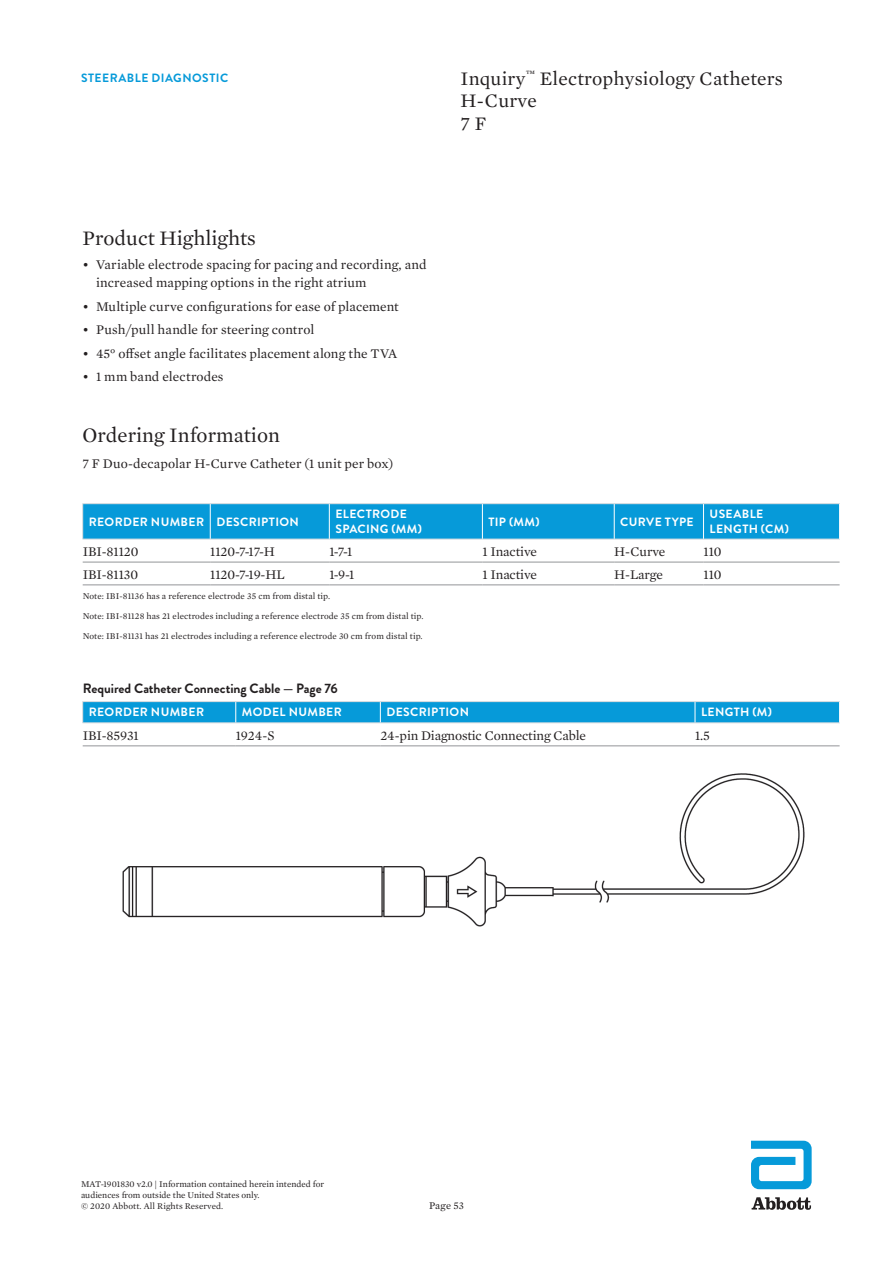
<style>
.page{position:relative;width:893px;height:1263px;background:#fff}
.page>*{position:absolute;margin:0;border:0;box-sizing:border-box;transform-origin:0 0}
.t1{font:21px "Mercury Text G1";color:#231f20}
.t2{font:19.5px/22.5px "Mercury Text G1";letter-spacing:.01em;color:#231f20}
.t3{font:13.5px/18px "Mercury Text G1";color:#231f20}
.t4{font:700 13.5px "Brandon Grotesque";color:#231f20}
.t5{font:700 12px/15px "Brandon Grotesque";letter-spacing:.03em;color:#fff}
.t6{font:700 12px "Brandon Grotesque";letter-spacing:.04em;color:#069ad9}
.t7{font:10.5px "Mercury Text G1";letter-spacing:.015em;color:#231f20}
.t8{font:9px/10.8px "Mercury Text G1";letter-spacing:.01em;color:#231f20}
</style>
<div class="page">
<svg style="left:751px;top:1141px;width:61px;height:48px"></svg>
<svg style="left:752px;top:1197px;width:59px;height:13px"></svg>
<img style="left:122px;top:773px;width:683px;height:154px">
<div style="left:83px;top:504px;width:756px;height:35px;background:#069ad9"></div>
<hr style="left:83px;top:562px;width:127px;height:1px;background:#939598">
<hr style="left:210px;top:562px;width:119px;height:1px;background:#939598">
<hr style="left:482px;top:562px;width:132px;height:1px;background:#939598">
<hr style="left:329px;top:562px;width:153px;height:1px;background:#939598">
<hr style="left:614px;top:562px;width:89px;height:1px;background:#939598">
<hr style="left:703px;top:562px;width:137px;height:1px;background:#939598">
<hr style="left:210px;top:504px;width:1px;height:35px;background:#fff">
<hr style="left:329px;top:504px;width:1px;height:35px;background:#fff">
<hr style="left:482px;top:504px;width:1px;height:35px;background:#fff">
<hr style="left:614px;top:504px;width:1px;height:35px;background:#fff">
<hr style="left:703px;top:504px;width:1px;height:35px;background:#fff">
<hr style="left:482px;top:585px;width:132px;height:1px;background:#939598">
<hr style="left:82px;top:503px;width:128px;height:1px;background:#dcdddf">
<hr style="left:82px;top:504px;width:1px;height:35px;background:#dcdddf">
<hr style="left:210px;top:503px;width:119px;height:1px;background:#dcdddf">
<hr style="left:329px;top:503px;width:153px;height:1px;background:#dcdddf">
<hr style="left:482px;top:503px;width:132px;height:1px;background:#dcdddf">
<hr style="left:614px;top:503px;width:89px;height:1px;background:#dcdddf">
<hr style="left:703px;top:503px;width:137px;height:1px;background:#dcdddf">
<hr style="left:82px;top:539px;width:128px;height:1px;background:#dcdddf">
<hr style="left:210px;top:539px;width:119px;height:1px;background:#dcdddf">
<hr style="left:329px;top:539px;width:153px;height:1px;background:#dcdddf">
<hr style="left:482px;top:539px;width:132px;height:1px;background:#dcdddf">
<hr style="left:614px;top:539px;width:89px;height:1px;background:#dcdddf">
<hr style="left:703px;top:539px;width:137px;height:1px;background:#dcdddf">
<hr style="left:83px;top:585px;width:127px;height:1px;background:#939598">
<hr style="left:210px;top:585px;width:119px;height:1px;background:#939598">
<hr style="left:329px;top:585px;width:153px;height:1px;background:#939598">
<hr style="left:614px;top:585px;width:89px;height:1px;background:#939598">
<hr style="left:703px;top:585px;width:137px;height:1px;background:#939598">
<hr style="left:83px;top:746px;width:153px;height:1px;background:#939598">
<hr style="left:236px;top:746px;width:144px;height:1px;background:#939598">
<hr style="left:380px;top:746px;width:315px;height:1px;background:#939598">
<hr style="left:695px;top:746px;width:145px;height:1px;background:#939598">
<hr style="left:82px;top:701px;width:154px;height:1px;background:#dcdddf">
<hr style="left:236px;top:701px;width:144px;height:1px;background:#dcdddf">
<hr style="left:380px;top:701px;width:315px;height:1px;background:#dcdddf">
<hr style="left:695px;top:701px;width:145px;height:1px;background:#dcdddf">
<hr style="left:82px;top:723px;width:154px;height:1px;background:#dcdddf">
<hr style="left:236px;top:723px;width:144px;height:1px;background:#dcdddf">
<hr style="left:380px;top:723px;width:315px;height:1px;background:#dcdddf">
<hr style="left:695px;top:723px;width:145px;height:1px;background:#dcdddf">
<svg style="left:82px;top:702px;width:758px;height:21px;background:#0f9dd9"></svg>
<p class="t6" style="left:81px;top:70px;width:149px">STEERABLE DIAGNOSTIC</p>
<h2 class="t2" style="left:461px;top:66px;width:324px">Inquiry<sup>™</sup> Electrophysiology Catheters<br>H-Curve<br>7 F</h2>
<h1 class="t1" style="left:82px;top:223px;width:175px">Product Highlights</h1>
<p class="t3" style="left:96px;top:255px;width:332px;text-indent:-14px">• Variable electrode spacing for pacing and recording, and increased mapping options in the right atrium</p>
<p class="t3" style="left:82px;top:297px;width:318px">• Multiple curve configurations for ease of placement</p>
<p class="t3" style="left:82px;top:320px;width:233px">• Push/pull handle for steering control</p>
<p class="t3" style="left:82px;top:343px;width:316px">• 45° offset angle facilitates placement along the TVA</p>
<p class="t3" style="left:82px;top:367px;width:143px">• 1 mm band electrodes</p>
<h1 class="t1" style="left:82px;top:420px;width:199px">Ordering Information</h1>
<p class="t3" style="left:82px;top:454px;width:312px">7 F Duo-decapolar H-Curve Catheter (1 unit per box)</p>
<p class="t5" style="left:89px;top:514px;width:212px">REORDER NUMBER DESCRIPTION</p>
<p class="t5" style="left:335px;top:507px;width:88px">ELECTRODE<br>SPACING (MM)</p>
<p class="t5" style="left:488px;top:514px;width:53px">TIP (MM)</p>
<p class="t5" style="left:620px;top:514px;width:75px">CURVE TYPE</p>
<p class="t5" style="left:710px;top:507px;width:81px">USEABLE<br>LENGTH (CM)</p>
<p class="t3" style="left:83px;top:542px;width:57px">IBI-81120</p>
<p class="t3" style="left:210px;top:542px;width:66px">1120-7-17-H</p>
<p class="t3" style="left:329px;top:542px;width:25px">1-7-1</p>
<p class="t3" style="left:482px;top:542px;width:56px">1 Inactive</p>
<p class="t3" style="left:614px;top:542px;width:53px">H-Curve</p>
<p class="t3" style="left:703px;top:542px;width:20px">110</p>
<p class="t3" style="left:83px;top:565px;width:57px">IBI-81130</p>
<p class="t3" style="left:210px;top:565px;width:76px">1120-7-19-HL</p>
<p class="t3" style="left:329px;top:565px;width:27px">1-9-1</p>
<p class="t3" style="left:482px;top:565px;width:56px">1 Inactive</p>
<p class="t3" style="left:614px;top:565px;width:50px">H-Large</p>
<p class="t3" style="left:703px;top:565px;width:20px">110</p>
<p class="t8" style="left:83px;top:590px;width:249px">Note: IBI-81136 has a reference electrode 35 cm from distal tip.</p>
<p class="t8" style="left:83px;top:610px;width:342px">Note: IBI-81128 has 21 electrodes including a reference electrode 35 cm from distal tip.</p>
<p class="t8" style="left:83px;top:630px;width:341px">Note: IBI-81131 has 21 electrodes including a reference electrode 30 cm from distal tip.</p>
<p class="t4" style="left:83px;top:679px;width:257px">Required Catheter Connecting Cable — Page 76</p>
<p class="t5" style="left:89px;top:705px;width:117px">REORDER NUMBER</p>
<p class="t5" style="left:242px;top:705px;width:101px">MODEL NUMBER</p>
<p class="t5" style="left:386px;top:705px;width:84px">DESCRIPTION</p>
<p class="t5" style="left:701px;top:705px;width:72px">LENGTH (M)</p>
<p class="t3" style="left:83px;top:726px;width:58px">IBI-85931</p>
<p class="t3" style="left:236px;top:726px;width:41px">1924-S</p>
<p class="t3" style="left:380px;top:726px;width:207px">24-pin Diagnostic Connecting Cable</p>
<p class="t3" style="left:695px;top:726px;width:16px">1.5</p>
<p class="t8" style="left:81px;top:1178px;width:245px">MAT-1901830 v2.0 | Information contained herein intended for audiences from outside the United States only.<br>© 2020 Abbott. All Rights Reserved.</p>
<p class="t7" style="left:429px;top:1198px;width:36px">Page 53</p>
</div>
